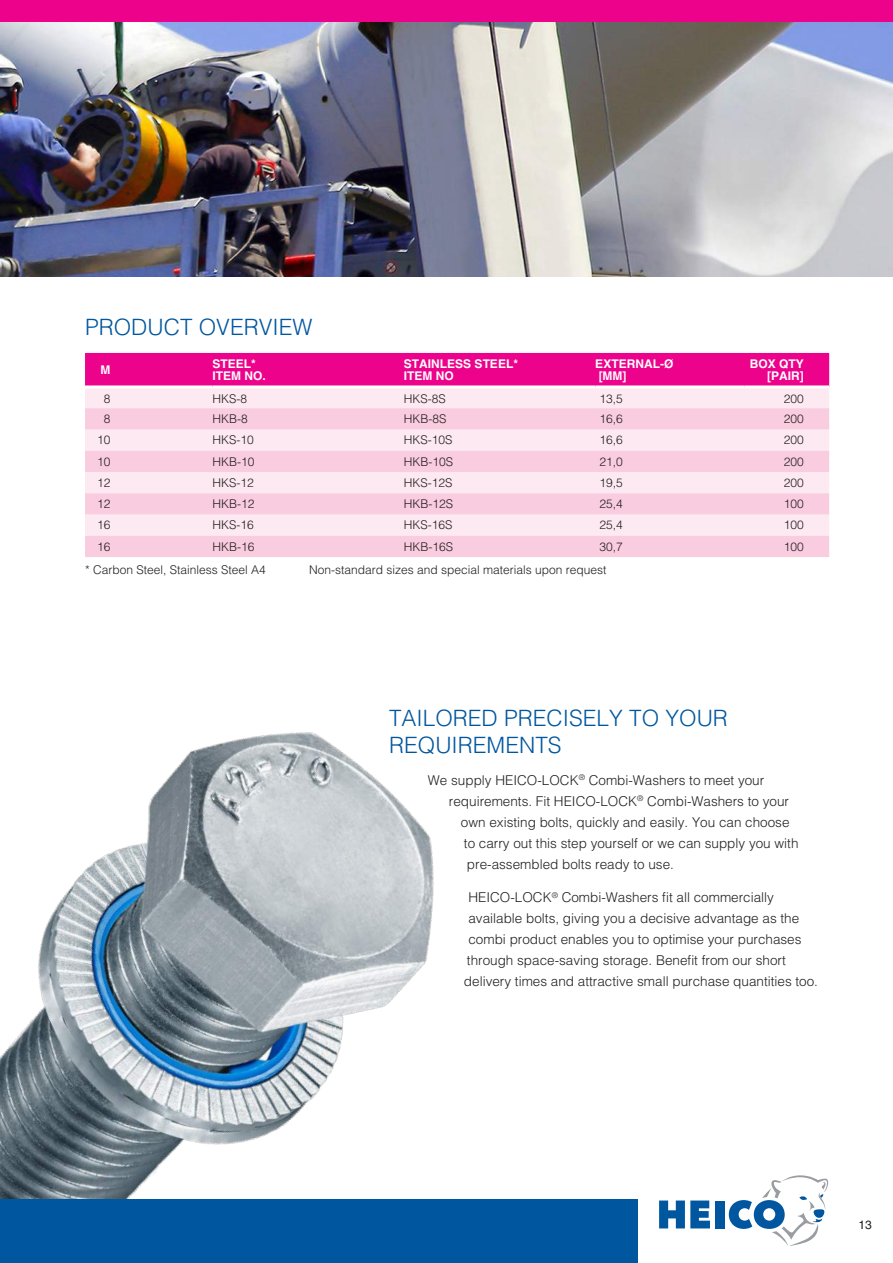
<style>
.page{position:relative;width:893px;height:1263px;background:#fff}
.page>*{position:absolute;margin:0;border:0;box-sizing:border-box;transform-origin:0 0}
.t1{font:300 22.5px/27px "Helvetica LT Std";color:#01579f}
.t2{font:300 13.5px "Helvetica LT Std";color:#231f20}
.t3{font:300 12px "Helvetica LT Std";color:#231f20}
.t4{font:700 12px/12px "Helvetica LT Std";color:#fff}
.t5{font:12px "Helvetica LT Std";color:#231f20}
</style>
<div class="page">
<img style="left:0;top:732px;width:434px;height:467px">
<img style="left:0;top:21px;width:893px;height:255px">
<div style="left:0;top:1199px;width:638px;height:64px;background:#01579f"></div>
<div style="left:715px;top:1200px;width:10px;height:28px;background:#01579f"></div>
<svg style="left:659px;top:1200px;width:51px;height:28px"></svg>
<svg style="left:729px;top:1175px;width:100px;height:71px"></svg>
<div style="left:0;top:0;width:893px;height:21px;background:#ed028c"></div>
<div style="left:85px;top:353px;width:744px;height:32px;background:#ed028c"></div>
<div style="left:85px;top:388px;width:744px;height:20px;background:#fce9f1"></div>
<svg style="left:85px;top:408px;width:744px;height:149px;background:#fad8e6"></svg>
<h1 class="t1" style="left:85px;top:313px;width:229px">PRODUCT OVERVIEW</h1>
<p class="t4" style="left:101px;top:363px;width:11px">M</p>
<p class="t4" style="left:213px;top:357px;width:55px">STEEL*<br>ITEM NO.</p>
<p class="t4" style="left:404px;top:357px;width:116px">STAINLESS STEEL*<br>ITEM NO</p>
<p class="t4" style="left:595px;top:357px;width:79px">EXTERNAL-Ø [MM]</p>
<p class="t4" style="left:750px;top:357px;width:56px;text-align:right">BOX QTY [PAIR]</p>
<p class="t3" style="left:104px;top:391px;width:8px">8</p>
<p class="t3" style="left:213px;top:391px;width:36px">HKS-8</p>
<p class="t3" style="left:404px;top:391px;width:43px">HKS-8S</p>
<p class="t3" style="left:600px;top:391px;width:25px">13,5</p>
<p class="t3" style="left:784px;top:391px;width:22px">200</p>
<p class="t3" style="left:104px;top:411px;width:8px">8</p>
<p class="t3" style="left:213px;top:411px;width:37px">HKB-8</p>
<p class="t3" style="left:404px;top:411px;width:44px">HKB-8S</p>
<p class="t3" style="left:600px;top:411px;width:25px">16,6</p>
<p class="t3" style="left:784px;top:411px;width:22px">200</p>
<p class="t3" style="left:97px;top:433px;width:15px">10</p>
<p class="t3" style="left:213px;top:433px;width:43px">HKS-10</p>
<p class="t3" style="left:404px;top:433px;width:50px">HKS-10S</p>
<p class="t3" style="left:600px;top:433px;width:25px">16,6</p>
<p class="t3" style="left:784px;top:433px;width:22px">200</p>
<p class="t3" style="left:97px;top:454px;width:15px">10</p>
<p class="t3" style="left:213px;top:454px;width:44px">HKB-10</p>
<p class="t3" style="left:404px;top:454px;width:51px">HKB-10S</p>
<p class="t3" style="left:600px;top:454px;width:25px">21,0</p>
<p class="t3" style="left:784px;top:454px;width:22px">200</p>
<p class="t3" style="left:97px;top:475px;width:15px">12</p>
<p class="t3" style="left:213px;top:475px;width:43px">HKS-12</p>
<p class="t3" style="left:404px;top:475px;width:50px">HKS-12S</p>
<p class="t3" style="left:600px;top:475px;width:25px">19,5</p>
<p class="t3" style="left:784px;top:475px;width:22px">200</p>
<p class="t3" style="left:97px;top:496px;width:15px">12</p>
<p class="t3" style="left:213px;top:496px;width:44px">HKB-12</p>
<p class="t3" style="left:404px;top:496px;width:51px">HKB-12S</p>
<p class="t3" style="left:600px;top:496px;width:25px">25,4</p>
<p class="t3" style="left:784px;top:496px;width:22px">100</p>
<p class="t3" style="left:97px;top:518px;width:15px">16</p>
<p class="t3" style="left:213px;top:518px;width:43px">HKS-16</p>
<p class="t3" style="left:404px;top:518px;width:50px">HKS-16S</p>
<p class="t3" style="left:600px;top:518px;width:25px">25,4</p>
<p class="t3" style="left:784px;top:518px;width:22px">100</p>
<p class="t3" style="left:97px;top:539px;width:15px">16</p>
<p class="t3" style="left:213px;top:539px;width:44px">HKB-16</p>
<p class="t3" style="left:404px;top:539px;width:51px">HKB-16S</p>
<p class="t3" style="left:600px;top:539px;width:25px">30,7</p>
<p class="t3" style="left:784px;top:539px;width:22px">100</p>
<p class="t3" style="left:85px;top:562px;width:182px">* Carbon Steel, Stainless Steel A4</p>
<p class="t3" style="left:309px;top:562px;width:299px">Non-standard sizes and special materials upon request</p>
<h1 class="t1" style="left:389px;top:705px;width:340px">TAILORED PRECISELY TO YOUR<br>REQUIREMENTS</h1>
<p class="t2" style="left:428px;top:771px;width:338px">We supply HEICO-LOCK<sup>®</sup> Combi-Washers to meet your</p>
<p class="t2" style="left:449px;top:792px;width:342px">requirements. Fit HEICO-LOCK<sup>®</sup> Combi-Washers to your</p>
<p class="t2" style="left:461px;top:813px;width:330px">own existing bolts, quickly and easily. You can choose</p>
<p class="t2" style="left:464px;top:834px;width:336px">to carry out this step yourself or we can supply you with</p>
<p class="t2" style="left:467px;top:855px;width:209px">pre-assembled bolts ready to use.</p>
<p class="t2" style="left:468px;top:889px;width:307px">HEICO-LOCK<sup>®</sup> Combi-Washers fit all commercially</p>
<p class="t2" style="left:468px;top:910px;width:332px">available bolts, giving you a decisive advantage as the</p>
<p class="t2" style="left:468px;top:931px;width:335px">combi product enables you to optimise your purchases</p>
<p class="t2" style="left:467px;top:952px;width:320px">through space-saving storage. Benefit from our short</p>
<p class="t2" style="left:464px;top:973px;width:356px">delivery times and attractive small purchase quantities too.</p>
<p class="t5" style="left:858px;top:1218px;width:15px">13</p>
</div>
